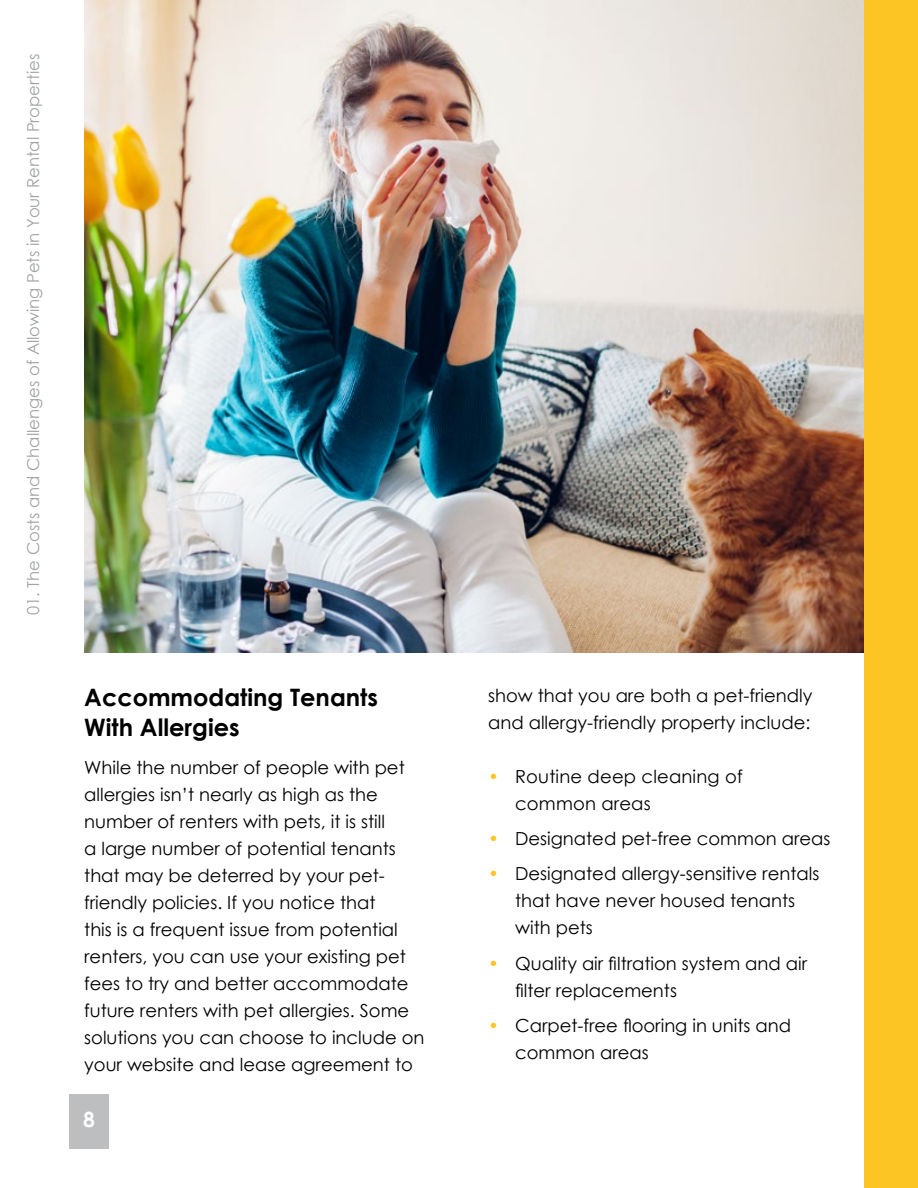
<style>
.page{position:relative;width:918px;height:1188px;background:#fff}
.page>*{position:absolute;margin:0;border:0;box-sizing:border-box;transform-origin:0 0}
.t1{font:700 24px/30px "Century Gothic";color:#000}
.t2{font:700 21px "Century Gothic";color:#fff}
.t3{font:18px/27px "Century Gothic";color:#000}
.t4{font:16.5px "Century Gothic";color:#a1a3a6}
.s1{color:#fcc425}
</style>
<div class="page">
<div style="left:69px;top:1094px;width:40px;height:55px;background:#bcbec0"></div>
<img style="left:84px;top:0;width:780px;height:652px">
<div style="left:864px;top:0;width:54px;height:1188px;background:#fcc523"></div>
<p class="t4" style="left:22px;top:615px;width:563px;rotate:-90deg">01. The Costs and Challenges of Allowing Pets in Your Rental Properties</p>
<h1 class="t1" style="left:84px;top:682px;width:295px">Accommodating Tenants<br>With Allergies</h1>
<p class="t3" style="left:84px;top:754px;width:342px">While the number of people with pet allergies isn’t nearly as high as the number of renters with pets, it is still<br>a large number of potential tenants that may be deterred by your pet&shy;friendly policies. If you notice that<br>this is a frequent issue from potential renters, you can use your existing pet fees to try and better accommodate future renters with pet allergies. Some solutions you can choose to include on your website and lease agreement to</p>
<p class="t2" style="left:83px;top:1106px;width:13px">8</p>
<p class="t3" style="left:488px;top:681px;width:326px">show that you are both a pet-friendly and allergy-friendly property include:</p>
<p class="t3" style="left:515px;top:762px;width:229px;text-indent:-27px"><span class="s1">•</span> Routine deep cleaning of common areas</p>
<p class="t3" style="left:488px;top:825px;width:344px"><span class="s1">•</span> Designated pet-free common areas</p>
<p class="t3" style="left:515px;top:860px;width:306px;text-indent:-27px"><span class="s1">•</span> Designated allergy-sensitive rentals that have never housed tenants with pets</p>
<p class="t3" style="left:515px;top:949px;width:293px;text-indent:-27px"><span class="s1">•</span> Quality air filtration system and air filter replacements</p>
<p class="t3" style="left:515px;top:1012px;width:278px;text-indent:-27px"><span class="s1">•</span> Carpet-free flooring in units and common areas</p>
</div>
